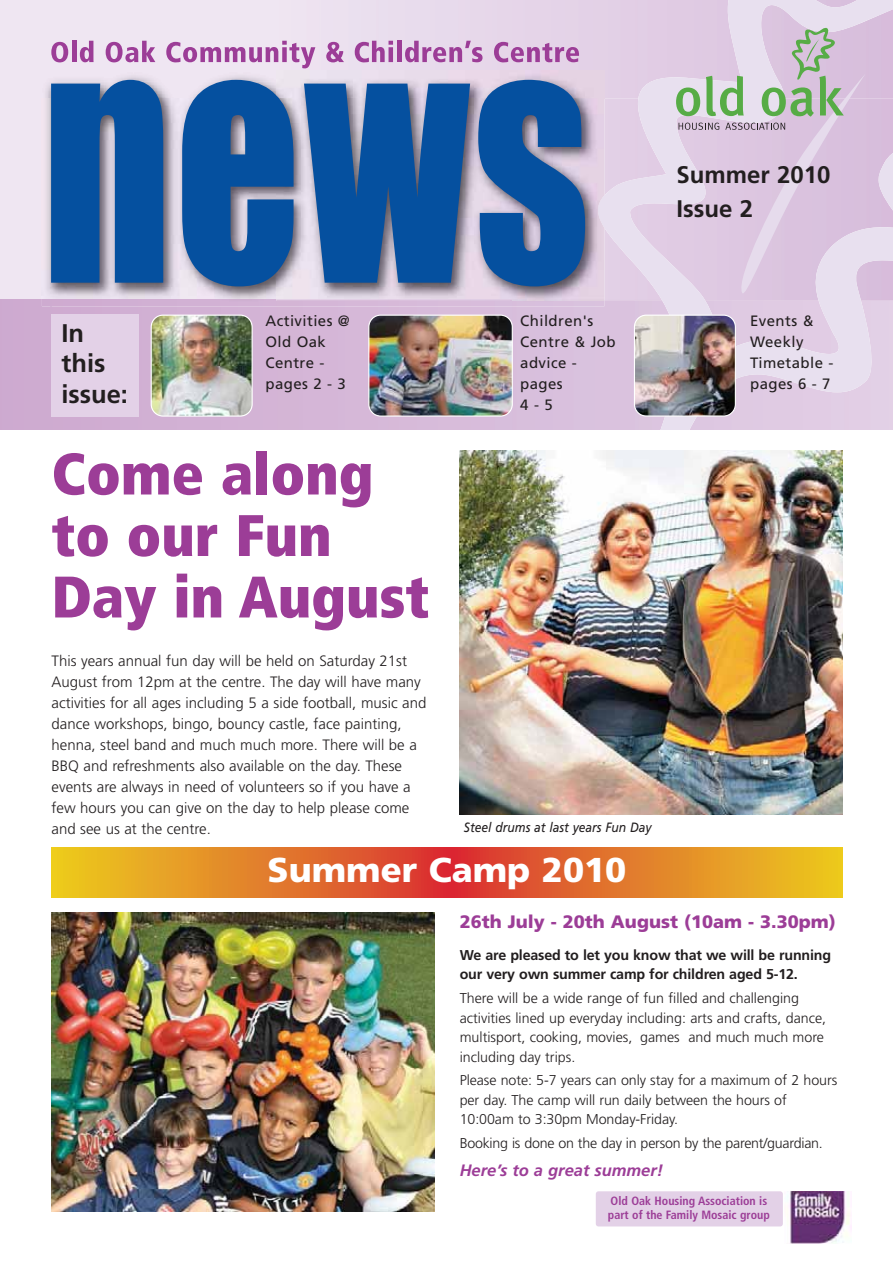
<style>
.page{position:relative;width:893px;height:1263px;background:#fff}
.page>*{position:absolute;margin:0;border:0;box-sizing:border-box;transform-origin:0 0}
.t1{font:900 condensed 58.5px/61.5px "Frutiger";color:#9c3d97}
.t2{font:900 34.5px "Frutiger";color:#fff}
.t3{font:700 25.5px/30.6px "Frutiger";color:#221e1f}
.t4{font:700 24px/34.5px "Frutiger";color:#221e1f}
.t5{font:900 18px "Frutiger";color:#9c3d97}
.t6{font:italic 700 16.5px "Frutiger";color:#9c3d97}
.t7{font:300 15px/21px "Frutiger";color:#221e1f}
.t8{font:15px/21px "Frutiger";letter-spacing:.03em;color:#221e1f}
.t9{font:300 14.25px/19.5px "Frutiger";color:#221e1f}
.t10{font:700 14.25px/19.5px "Frutiger";letter-spacing:-.01em;color:#221e1f}
.t11{font:italic 13.5px "Frutiger";color:#221e1f;scale:.9 1}
.t12{font:700 condensed 12px/14.4px "Frutiger";color:#9c3d97}
</style>
<div class="page">
<div style="left:1px;top:0;width:524px;height:299px;background:#efe6f2"></div>
<div style="left:282px;top:0;width:243px;height:71px;background:#e9dded"></div>
<svg style="left:585px;top:0;width:307px;height:429px;background:#e0cfe5"></svg>
<svg style="left:51px;top:42px;width:17px;height:20px"></svg>
<hr style="left:72px;top:41px;width:4px;height:21px;background:#9c3d97">
<svg style="left:80px;top:41px;width:14px;height:21px"></svg>
<svg style="left:106px;top:41px;width:49px;height:21px"></svg>
<svg style="left:166px;top:41px;width:149px;height:27px"></svg>
<svg style="left:326px;top:42px;width:18px;height:20px"></svg>
<svg style="left:355px;top:41px;width:38px;height:21px"></svg>
<hr style="left:397px;top:41px;width:4px;height:21px;background:#9c3d97">
<svg style="left:405px;top:41px;width:77px;height:21px"></svg>
<svg style="left:494px;top:42px;width:85px;height:20px;background:#c593c5"></svg>
<img style="left:46px;top:76px;width:230px;height:223px">
<img style="left:300px;top:71px;width:304px;height:27px">
<img style="left:276px;top:299px;width:235px;height:2px">
<img style="left:276px;top:98px;width:249px;height:201px">
<img style="left:596px;top:195px;width:8px;height:33px">
<svg style="left:51px;top:80px;width:112px;height:203px;background:#1d5da2"></svg>
<svg style="left:182px;top:80px;width:112px;height:206px;background:#2b64a5"></svg>
<svg style="left:304px;top:84px;width:166px;height:199px;background:#2c64a5"></svg>
<svg style="left:478px;top:80px;width:107px;height:206px;background:#3669a7"></svg>
<svg style="left:676px;top:28px;width:190px;height:272px;background:#d6c8d9"></svg>
<img style="left:787px;top:1191px;width:64px;height:53px">
<div style="left:52px;top:315px;width:87px;height:102px;background:#e3d1e7"></div>
<img style="left:151px;top:315px;width:102px;height:102px">
<img style="left:368px;top:315px;width:145px;height:102px">
<img style="left:634px;top:315px;width:102px;height:102px">
<div style="left:596px;top:1191px;width:187px;height:35px;background:#e3d1e7;border-radius:3px"></div>
<img style="left:460px;top:451px;width:382px;height:364px">
<img style="left:52px;top:913px;width:382px;height:299px">
<svg style="left:52px;top:847px;width:790px;height:50px;background:#e27f29"></svg>
<h3 class="t4" style="left:676px;top:159px;width:156px">Summer 2010<br>Issue 2</h3>
<h3 class="t3" style="left:62px;top:320px;width:68px">In this issue:</h3>
<p class="t8" style="left:265px;top:311px;width:86px">Activities @<br>Old Oak<br>Centre - pages 2 - 3</p>
<p class="t8" style="left:520px;top:311px;width:97px">Children's<br>Centre &amp; Job advice - pages<br>4 - 5</p>
<p class="t8" style="left:750px;top:311px;width:85px">Events &amp;<br>Weekly<br>Timetable - pages 6 - 7</p>
<h1 class="t1" style="left:52px;top:448px;width:379px">Come along to our Fun<br>Day in August</h1>
<p class="t7" style="left:52px;top:652px;width:376px">This years annual fun day will be held on Saturday 21st August from 12pm at the centre. The day will have many activities for all ages including 5 a side football, music and dance workshops, bingo, bouncy castle, face painting, henna, steel band and much much more. There will be a BBQ and refreshments also available on the day. These events are always in need of volunteers so if you have a few hours you can give on the day to help please come and see us at the centre.</p>
<p class="t11" style="left:464px;top:822px;width:210px">Steel drums at last years Fun Day</p>
<h2 class="t2" style="left:268px;top:856px;width:360px">Summer Camp 2010</h2>
<p class="t5" style="left:460px;top:914px;width:377px">26th July - 20th August (10am - 3.30pm)</p>
<p class="t10" style="left:460px;top:946px;width:373px">We are pleased to let you know that we will be running our very own summer camp for children aged 5-12.</p>
<p class="t9" style="left:460px;top:989px;width:368px">There will be a wide range of fun filled and challenging activities lined up everyday including: arts and crafts, dance, multisport, cooking, movies, games and much much more including day trips.</p>
<p class="t9" style="left:460px;top:1072px;width:379px">Please note: 5-7 years can only stay for a maximum of 2 hours per day. The camp will run daily between the hours of<br>10:00am to 3:30pm Monday-Friday.</p>
<p class="t9" style="left:460px;top:1134px;width:365px">Booking is done on the day in person by the parent/guardian.</p>
<p class="t6" style="left:460px;top:1164px;width:205px">Here’s to a great summer!</p>
<p class="t12" style="left:608px;top:1194px;width:163px">Old Oak Housing Association is part of the Family Mosaic group</p>
</div>
